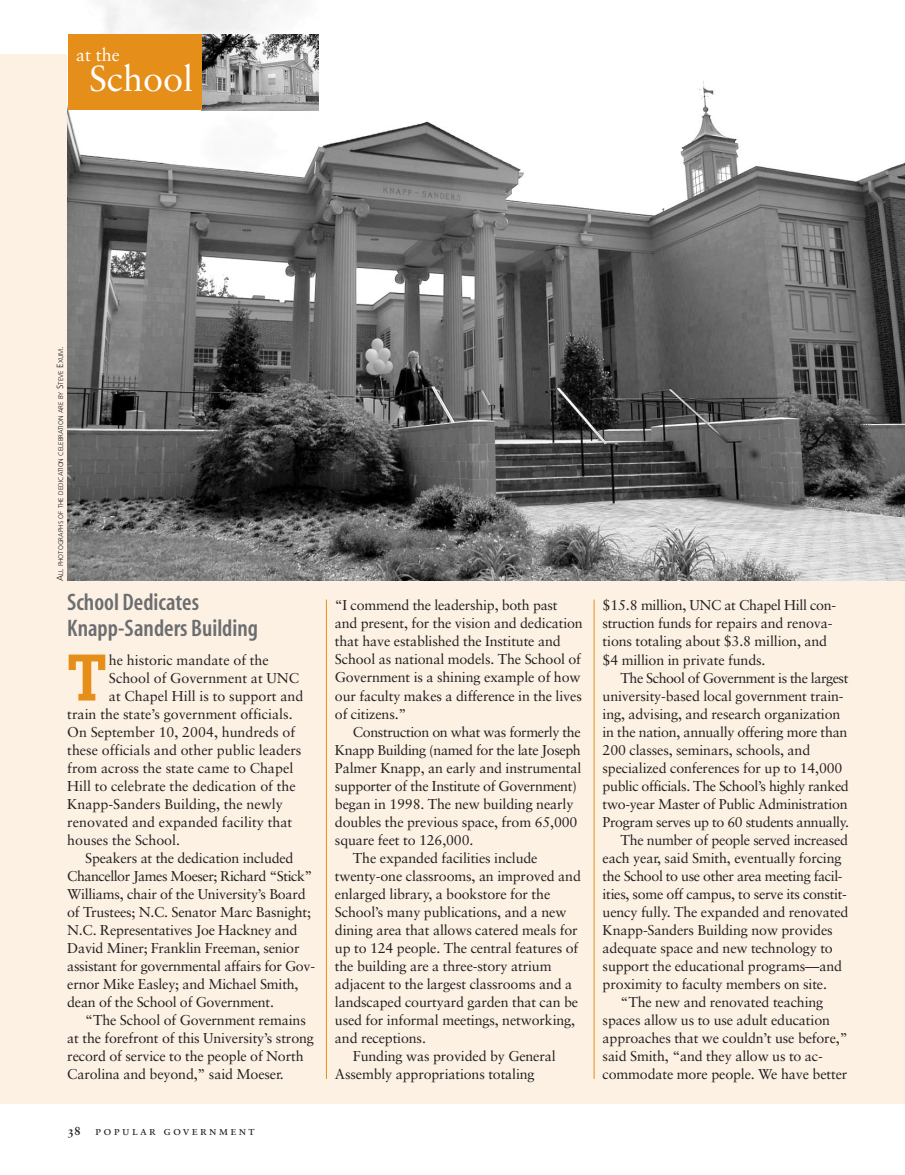
<style>
.page{position:relative;width:905px;height:1175px;background:#fff}
.page>*{position:absolute;margin:0;border:0;box-sizing:border-box;transform-origin:0 0}
.t1{font:500 65.1px "Boton";color:#e58e19}
.t2{font:36px "Sabon";color:#fff}
.t3{font:24px/25.5px "Myriad MM 565 300";color:#6c6d70}
.t4{font:18px "Sabon";color:#fff}
.t5{font:14.25px/18px "Sabon";letter-spacing:-.01em;color:#231f20}
.t6{font:14.25px "Sabon";letter-spacing:-.03em;color:#231f20}
.t7{font:14.25px "Sabon";letter-spacing:-.035em;color:#231f20}
.t8{font:12.15px "Sabon Roman SC";letter-spacing:.185em;color:#231f20}
.t9{font:300 6.75px "Frutiger";color:#231f20}
.s1{font-size:9px}
.s2{font-family:"Sabon Bold Os F"}
</style>
<div class="page">
<div style="left:0;top:54px;width:904px;height:1049px;background:#fcf1e3"></div>
<img style="left:68px;top:0;width:836px;height:580px">
<hr style="left:594px;top:599px;width:1px;height:479px;background:#e58e19">
<hr style="left:326px;top:599px;width:1px;height:479px;background:#e58e19">
<img style="left:201px;top:34px;width:118px;height:76px">
<div style="left:68px;top:34px;width:133px;height:76px;background:#e58e19"></div>
<p class="t4" style="left:76px;top:47px;width:45px">at the</p>
<h2 class="t2" style="left:89px;top:63px;width:106px">School</h2>
<p class="t9" style="left:58px;top:581px;width:236px;rotate:-90deg"><span class="s1">A</span>LL PHOTOGRAPHS OF THE DEDICATION CELEBRATION ARE BY <span class="s1">S</span>TEVE <span class="s1">E</span>XUM<span class="s1">.</span></p>
<h3 class="t3" style="left:67px;top:591px;width:192px">School Dedicates<br>Knapp-Sanders Building</h3>
<h1 class="t1" style="left:67px;top:654px;width:41px">T</h1>
<p class="t5" style="left:109px;top:651px;width:161px">he historic mandate of the</p>
<p class="t5" style="left:109px;top:669px;width:191px">School of Government at UNC</p>
<p class="t5" style="left:109px;top:687px;width:196px">at Chapel Hill is to support and</p>
<p class="t5" style="left:67px;top:705px;width:227px">train the state’s government officials.</p>
<p class="t5" style="left:67px;top:723px;width:229px">On September 10, 2004, hundreds of</p>
<p class="t5" style="left:67px;top:741px;width:236px">these officials and other public leaders</p>
<p class="t5" style="left:67px;top:759px;width:227px">from across the state came to Chapel</p>
<p class="t5" style="left:67px;top:777px;width:230px">Hill to celebrate the dedication of the</p>
<p class="t5" style="left:67px;top:795px;width:217px">Knapp-Sanders Building, the newly</p>
<p class="t5" style="left:67px;top:813px;width:226px">renovated and expanded facility that</p>
<p class="t5" style="left:67px;top:831px;width:114px">houses the School.</p>
<p class="t5" style="left:85px;top:849px;width:210px">Speakers at the dedication included</p>
<p class="t7" style="left:67px;top:869px;width:247px">Chancellor James Moeser; Richard “Stick”</p>
<p class="t5" style="left:67px;top:885px;width:240px">Williams, chair of the University’s Board</p>
<p class="t5" style="left:67px;top:903px;width:245px">of Trustees; N.C. Senator Marc Basnight;</p>
<p class="t5" style="left:67px;top:921px;width:231px">N.C. Representatives Joe Hackney and</p>
<p class="t5" style="left:67px;top:939px;width:234px">David Miner; Franklin Freeman, senior</p>
<p class="t5" style="left:67px;top:957px;width:249px">assistant for governmental affairs for Gov-</p>
<p class="t5" style="left:67px;top:975px;width:233px">ernor Mike Easley; and Michael Smith,</p>
<p class="t5" style="left:67px;top:993px;width:208px">dean of the School of Government.</p>
<p class="t5" style="left:85px;top:1011px;width:222px">“The School of Government remains</p>
<p class="t5" style="left:67px;top:1029px;width:248px">at the forefront of this University’s strong</p>
<p class="t5" style="left:67px;top:1047px;width:238px">record of service to the people of North</p>
<p class="t5" style="left:67px;top:1065px;width:218px">Carolina and beyond,” said Moeser.</p>
<p class="t8" style="left:68px;top:1125px;width:188px"><span class="s2">38</span> popular government</p>
<p class="t5" style="left:335px;top:597px;width:249px">“I commend the leadership, both past and present, for the vision and dedication that have established the Institute and School as national models. The School of Government is a shining example of how our faculty makes a difference in the lives of citizens.”</p>
<p class="t6" style="left:353px;top:725px;width:229px">Construction on what was formerly the</p>
<p class="t6" style="left:335px;top:743px;width:247px">Knapp Building (named for the late Joseph</p>
<p class="t5" style="left:335px;top:759px;width:248px">Palmer Knapp, an early and instrumental</p>
<p class="t5" style="left:335px;top:777px;width:243px">supporter of the Institute of Government)</p>
<p class="t5" style="left:335px;top:795px;width:240px">began in 1998. The new building nearly</p>
<p class="t5" style="left:335px;top:813px;width:244px">doubles the previous space, from 65,000</p>
<p class="t5" style="left:335px;top:831px;width:140px">square feet to 126,000.</p>
<p class="t5" style="left:353px;top:849px;width:186px">The expanded facilities include</p>
<p class="t5" style="left:335px;top:867px;width:247px">twenty-one classrooms, an improved and</p>
<p class="t5" style="left:335px;top:885px;width:217px">enlarged library, a bookstore for the</p>
<p class="t5" style="left:335px;top:903px;width:233px">School’s many publications, and a new</p>
<p class="t5" style="left:335px;top:921px;width:244px">dining area that allows catered meals for</p>
<p class="t5" style="left:335px;top:939px;width:245px">up to 124 people. The central features of</p>
<p class="t5" style="left:335px;top:957px;width:218px">the building are a three-story atrium</p>
<p class="t5" style="left:335px;top:975px;width:239px">adjacent to the largest classrooms and a</p>
<p class="t5" style="left:335px;top:993px;width:245px">landscaped courtyard garden that can be</p>
<p class="t5" style="left:335px;top:1011px;width:242px">used for informal meetings, networking,</p>
<p class="t5" style="left:335px;top:1029px;width:92px">and receptions.</p>
<p class="t5" style="left:353px;top:1047px;width:204px">Funding was provided by General</p>
<p class="t5" style="left:335px;top:1065px;width:201px">Assembly appropriations totaling</p>
<p class="t5" style="left:602px;top:597px;width:235px">$15.8 million, UNC at Chapel Hill con&shy;struction funds for repairs and renova&shy;tions totaling about $3.8 million, and $4 million in private funds.</p>
<p class="t7" style="left:620px;top:671px;width:229px">The School of Government is the largest</p>
<p class="t5" style="left:602px;top:687px;width:242px">university-based local government train-</p>
<p class="t5" style="left:602px;top:705px;width:239px">ing, advising, and research organization</p>
<p class="t5" style="left:602px;top:723px;width:246px">in the nation, annually offering more than</p>
<p class="t5" style="left:602px;top:741px;width:209px">200 classes, seminars, schools, and</p>
<p class="t5" style="left:602px;top:759px;width:241px">specialized conferences for up to 14,000</p>
<p class="t6" style="left:602px;top:779px;width:248px">public officials. The School’s highly ranked</p>
<p class="t5" style="left:602px;top:795px;width:246px">two-year Master of Public Administration</p>
<p class="t6" style="left:602px;top:815px;width:248px">Program serves up to 60 students annually.</p>
<p class="t5" style="left:620px;top:831px;width:229px">The number of people served increased</p>
<p class="t5" style="left:602px;top:849px;width:240px">each year, said Smith, eventually forcing</p>
<p class="t6" style="left:602px;top:869px;width:241px">the School to use other area meeting facil-</p>
<p class="t5" style="left:602px;top:885px;width:246px">ities, some off campus, to serve its constit-</p>
<p class="t5" style="left:602px;top:903px;width:247px">uency fully. The expanded and renovated</p>
<p class="t5" style="left:602px;top:921px;width:231px">Knapp-Sanders Building now provides</p>
<p class="t5" style="left:602px;top:939px;width:232px">adequate space and new technology to</p>
<p class="t5" style="left:602px;top:957px;width:241px">support the educational programs—and</p>
<p class="t5" style="left:602px;top:975px;width:226px">proximity to faculty members on site.</p>
<p class="t5" style="left:620px;top:993px;width:204px">“The new and renovated teaching</p>
<p class="t5" style="left:602px;top:1011px;width:229px">spaces allow us to use adult education</p>
<p class="t5" style="left:602px;top:1029px;width:246px">approaches that we couldn’t use before,”</p>
<p class="t5" style="left:602px;top:1047px;width:222px">said Smith, “and they allow us to ac-</p>
<p class="t5" style="left:602px;top:1065px;width:246px">commodate more people. We have better</p>
</div>
